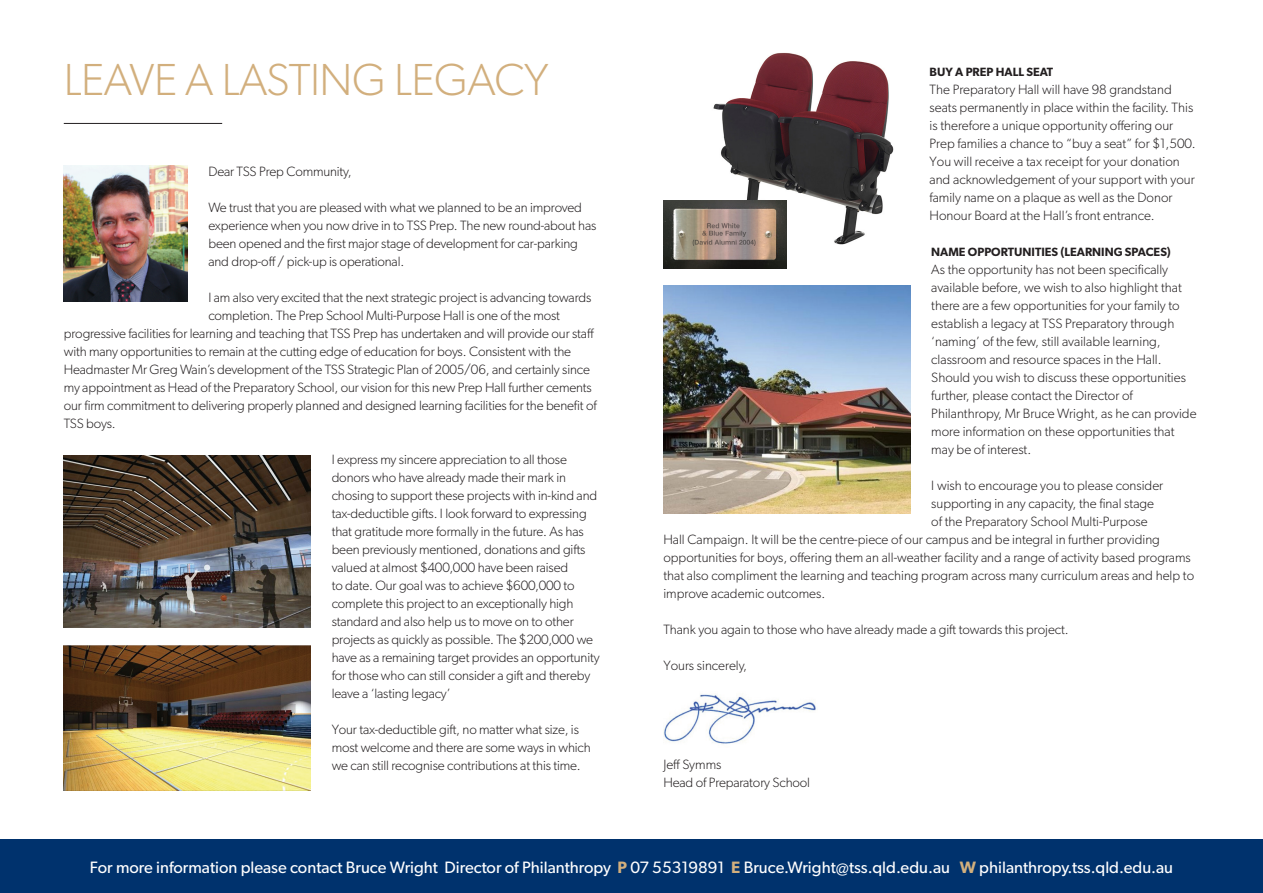
<style>
.page{position:relative;width:1263px;height:893px;background:#fff}
.page>*{position:absolute;margin:0;border:0;box-sizing:border-box;transform-origin:0 0}
.t1{font:300 45px "Gibson";letter-spacing:-.01em;color:#d2af7d}
.t2{font:16.5px "Gibson";color:#fff}
.t3{font:300 13.5px/18px "Gibson";letter-spacing:-.01em;color:#231f20}
.t4{font:600 12px "Gibson";color:#231f20}
.s1{font-weight:600;color:#d2af7d}
</style>
<div class="page">
<div style="left:0;top:840px;width:1263px;height:53px;background:#00326d"></div>
<img style="left:64px;top:166px;width:123px;height:136px">
<img style="left:64px;top:455px;width:246px;height:173px">
<img style="left:64px;top:646px;width:246px;height:144px">
<img style="left:663px;top:52px;width:231px;height:193px">
<img style="left:663px;top:285px;width:247px;height:228px">
<hr style="left:64px;top:123px;width:158px;height:1px;background:#231f20">
<img style="left:663px;top:694px;width:153px;height:50px">
<img style="left:663px;top:201px;width:124px;height:68px">
<p class="t1" style="left:64px;top:53px;width:487px">LEAVE A LASTING LEGACY</p>
<p class="t3" style="left:208px;top:163px;width:145px">Dear TSS Prep Community,</p>
<p class="t3" style="left:208px;top:199px;width:389px">We trust that you are pleased with what we planned to be an improved experience when you now drive in to TSS Prep. The new round-about has been opened and the first major stage of development for car-parking and drop-off / pick-up is operational.</p>
<p class="t3" style="left:208px;top:289px;width:384px">I am also very excited that the next strategic project is advancing towards</p>
<p class="t3" style="left:208px;top:307px;width:353px">completion. The Prep School Multi-Purpose Hall is one of the most</p>
<p class="t3" style="left:64px;top:325px;width:532px">progressive facilities for learning and teaching that TSS Prep has undertaken and will provide our staff</p>
<p class="t3" style="left:64px;top:343px;width:509px">with many opportunities to remain at the cutting edge of education for boys. Consistent with the</p>
<p class="t3" style="left:64px;top:361px;width:528px">Headmaster Mr Greg Wain’s development of the TSS Strategic Plan of 2005/06, and certainly since</p>
<p class="t3" style="left:64px;top:379px;width:529px">my appointment as Head of the Preparatory School, our vision for this new Prep Hall further cements</p>
<p class="t3" style="left:64px;top:397px;width:534px">our firm commitment to delivering properly planned and designed learning facilities for the benefit of</p>
<p class="t3" style="left:64px;top:415px;width:53px">TSS boys.</p>
<p class="t3" style="left:332px;top:451px;width:269px">I express my sincere appreciation to all those donors who have already made their mark in chosing to support these projects with in-kind and tax-deductible gifts. I look forward to expressing that gratitude more formally in the future. As has been previously mentioned, donations and gifts valued at almost $400,000 have been raised<br>to date. Our goal was to achieve $600,000 to complete this project to an exceptionally high standard and also help us to move on to other projects as quickly as possible. The $200,000 we have as a remaining target provides an opportunity for those who can still consider a gift and thereby leave a ‘lasting legacy’</p>
<p class="t3" style="left:332px;top:721px;width:261px">Your tax-deductible gift, no matter what size, is most welcome and there are some ways in which we can still recognise contributions at this time.</p>
<p class="t4" style="left:929px;top:65px;width:125px">BUY A PREP HALL SEAT</p>
<p class="t3" style="left:929px;top:81px;width:268px">The Preparatory Hall will have 98 grandstand seats permanently in place within the facility. This is therefore a unique opportunity offering our Prep families a chance to “buy a seat” for $1,500.<br>You will receive a tax receipt for your donation and acknowledgement of your support with your family name on a plaque as well as the Donor Honour Board at the Hall’s front entrance.</p>
<p class="t4" style="left:931px;top:245px;width:241px">NAME OPPORTUNITIES (LEARNING SPACES)</p>
<p class="t3" style="left:931px;top:261px;width:267px">As the opportunity has not been specifically available before, we wish to also highlight that there are a few opportunities for your family to establish a legacy at TSS Preparatory through ‘naming’ of the few, still available learning, classroom and resource spaces in the Hall.<br>Should you wish to discuss these opportunities further, please contact the Director of Philanthropy, Mr Bruce Wright, as he can provide more information on these opportunities that may be of interest.</p>
<p class="t3" style="left:931px;top:477px;width:234px">I wish to encourage you to please consider</p>
<p class="t3" style="left:931px;top:495px;width:224px">supporting in any capacity, the final stage</p>
<p class="t3" style="left:931px;top:513px;width:218px">of the Preparatory School Multi-Purpose</p>
<p class="t3" style="left:663px;top:531px;width:498px">Hall Campaign. It will be the centre-piece of our campus and be integral in further providing</p>
<p class="t3" style="left:663px;top:549px;width:529px">opportunities for boys, offering them an all-weather facility and a range of activity based programs</p>
<p class="t3" style="left:663px;top:567px;width:532px">that also compliment the learning and teaching program across many curriculum areas and help to</p>
<p class="t3" style="left:663px;top:585px;width:163px">improve academic outcomes.</p>
<p class="t3" style="left:663px;top:621px;width:407px">Thank you again to those who have already made a gift towards this project.</p>
<p class="t3" style="left:663px;top:657px;width:85px">Yours sincerely,</p>
<p class="t3" style="left:663px;top:756px;width:60px">Jeff Symms</p>
<p class="t3" style="left:663px;top:774px;width:148px">Head of Preparatory School</p>
<p class="t2" style="left:90px;top:857px;width:1085px">For more information please contact Bruce Wright Director of Philanthropy <span class="s1">P</span> 07 55319891 <span class="s1">E</span> Bruce.Wright@tss.qld.edu.au <span class="s1">W</span> philanthropy.tss.qld.edu.au</p>
</div>
